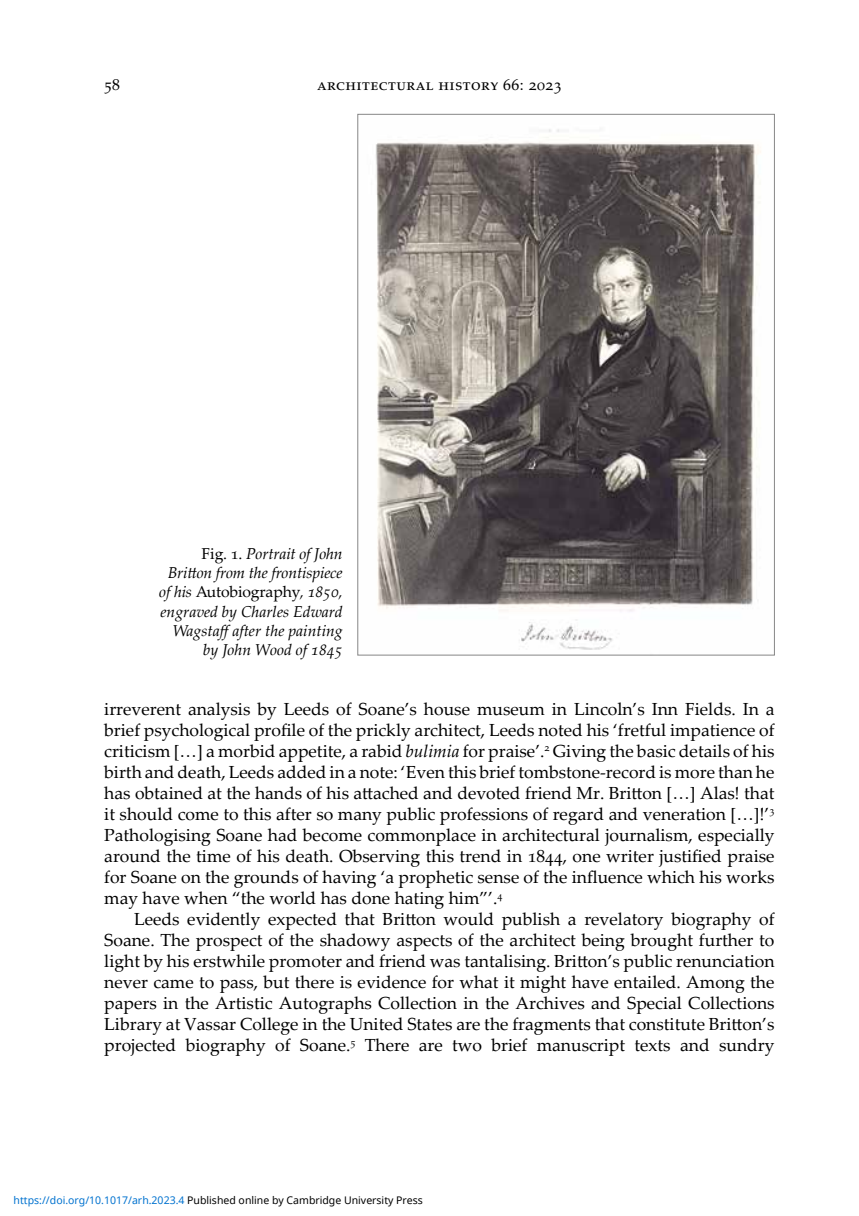
<style>
.page{position:relative;width:859px;height:1216px;background:#fff}
.page>*{position:absolute;margin:0;border:0;box-sizing:border-box;transform-origin:0 0}
.t1{font:17.5px/21px "Palatino Linotype";color:#000;text-align:justify}
.t2{font:italic 15.75px/19.2px "Palatino Linotype";color:#000;text-align:right}
.t3{font:15.75px "Palatino SC";letter-spacing:.03em;color:#000}
.t4{font:10.5px "Noto Sans";color:#000}
.s1{font-style:normal}
.s2{font-family:"Palatino SC";font-style:normal}
.s3{font-style:italic}
.s4{font-family:"Palatino SC"}
.s5{color:#0172cf}
</style>
<div class="page">
<img style="left:375px;top:129px;width:386px;height:521px">
<p class="t3" style="left:104px;top:75px;width:17px">58</p>
<p class="t3" style="left:317px;top:75px;width:246px">architectural history 66: 2023</p>
<p class="t2" style="left:159px;top:543px;width:185px"><span class="s1">Fig.</span> <span class="s2">1</span><span class="s1">.</span> Portrait of John<br>Britton from the frontispiece of his <span class="s1">Autobiography</span>, 1850, engraved by Charles Edward<br>Wagstaff after the painting by John Wood of 1845</p>
<p class="t1" style="left:104px;top:698px;width:671px">irreverent analysis by Leeds of Soane’s house museum in Lincoln’s Inn Fields. In a brief psychological profile of the prickly architect, Leeds noted his ‘fretful impatience of criticism […] a morbid appetite, a rabid <span class="s3">bulimia</span> for praise’.<sup>2</sup> Giving the basic details of his birth and death, Leeds added in a note: ‘Even this brief tombstone-record is more than he has obtained at the hands of his attached and devoted friend Mr. Britton […] Alas! that it should come to this after so many public professions of regard and veneration […]!’<sup>3<br></sup>Pathologising Soane had become commonplace in architectural journalism, especially around the time of his death. Observing this trend in <span class="s4">1844</span>, one writer justified praise for Soane on the grounds of having ‘a prophetic sense of the influence which his works may have when “the world has done hating him”’.<sup>4</sup></p>
<p class="t1" style="left:104px;top:908px;width:671px;text-indent:30px">Leeds evidently expected that Britton would publish a revelatory biography of Soane. The prospect of the shadowy aspects of the architect being brought further to light by his erstwhile promoter and friend was tantalising. Britton’s public renunciation never came to pass, but there is evidence for what it might have entailed. Among the papers in the Artistic Autographs Collection in the Archives and Special Collections Library at Vassar College in the United States are the fragments that constitute Britton’s projected biography of Soane.<sup>5</sup> There are two brief manuscript texts and sundry</p>
<p class="t4" style="left:14px;top:1192px;width:410px"><span class="s5">https://doi.org/10.1017/arh.2023.4</span> Published online by Cambridge University Press</p>
</div>
